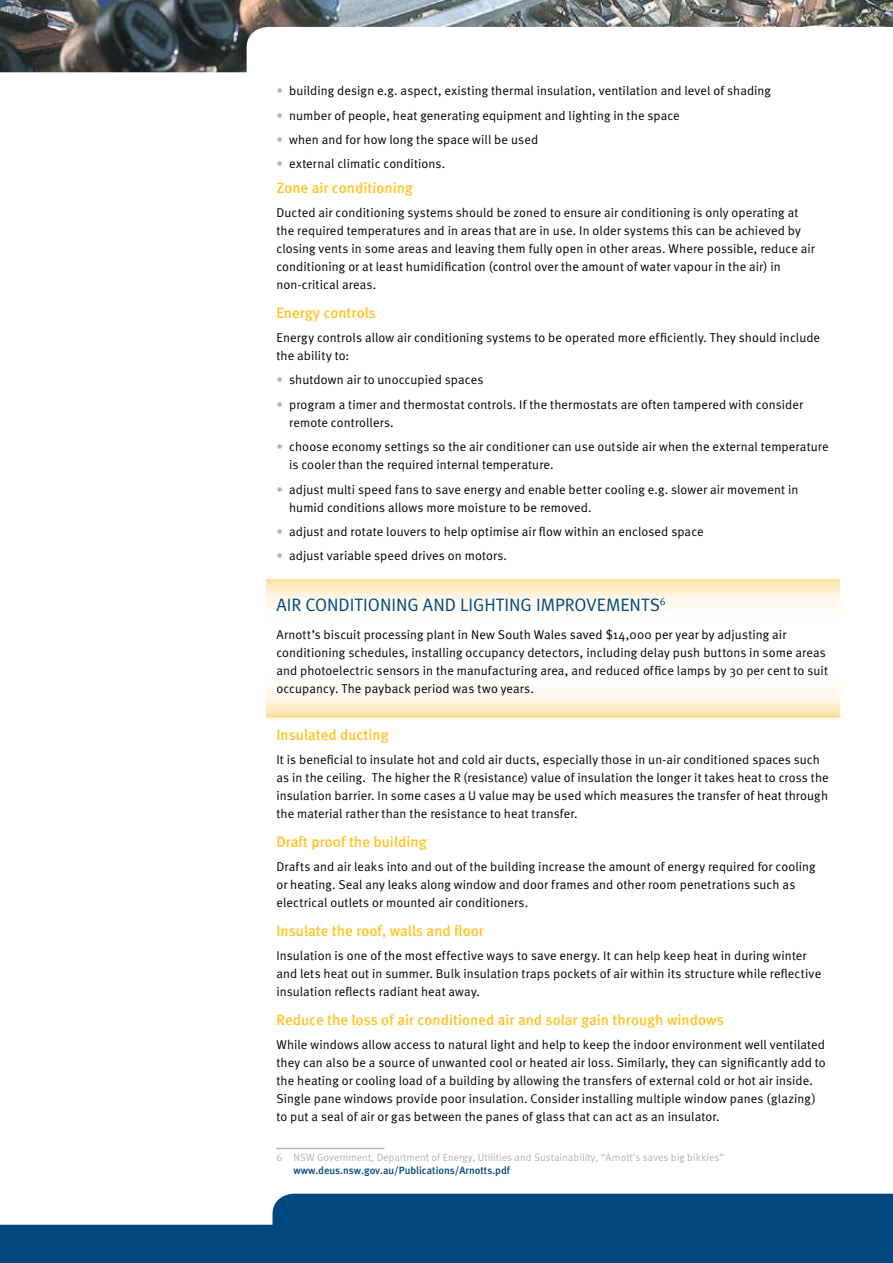
<style>
.page{position:relative;width:893px;height:1263px;background:#fff}
.page>*{position:absolute;margin:0;border:0;box-sizing:border-box;transform-origin:0 0}
.Body_Text{font:18px "Meta Normal";color:#004780}
.Sub-sub_heading{font:500 15px "Meta";color:#ffc425}
.Body_Text-2{font:12.75px/18px "Meta Normal";letter-spacing:.01em;color:#000}
.Bullet_points{font:12.75px/18px "Meta Normal";letter-spacing:.01em;color:#000}
.Body_text_before_bul{font:12.75px/18px "Meta Normal";letter-spacing:.01em;color:#000}
.Bullet_points_-_last{font:12.75px "Meta Normal";letter-spacing:.01em;color:#000}
.Footnote_LHP{font:10.5px/12.6px "Meta Normal";color:#b1b4b6}
.s1{color:#b1b4b6}
.s2{font-family:"Meta";font-weight:500;color:#00447c}
</style>
<div class="page">
<svg style="left:0;top:1194px;width:893px;height:69px;background:#236091"></svg>
<img style="left:0;top:0;width:893px;height:72px">
<svg style="left:266px;top:579px;width:573px;height:138px"></svg>
<hr style="left:276px;top:1148px;width:108px;height:1px;background:#b1b4b6">
<p class="Bullet_points" style="left:276px;top:82px;width:496px"><span class="s1">•</span> building design e.g. aspect, existing thermal insulation, ventilation and level of shading</p>
<p class="Bullet_points" style="left:276px;top:106px;width:405px"><span class="s1">•</span> number of people, heat generating equipment and lighting in the space</p>
<p class="Bullet_points" style="left:276px;top:130px;width:263px"><span class="s1">•</span> when and for how long the space will be used</p>
<p class="Bullet_points" style="left:276px;top:155px;width:170px"><span class="s1">•</span> external climatic conditions.</p>
<p class="Sub-sub_heading" style="left:276px;top:179px;width:138px">Zone air conditioning</p>
<p class="Body_Text-2" style="left:276px;top:203px;width:540px">Ducted air conditioning systems should be zoned to ensure air conditioning is only operating at the required temperatures and in areas that are in use. In older systems this can be achieved by closing vents in some areas and leaving them fully open in other areas. Where possible, reduce air conditioning or at least humidification (control over the amount of water vapour in the air) in non-critical areas.</p>
<p class="Sub-sub_heading" style="left:276px;top:304px;width:101px">Energy controls</p>
<p class="Body_text_before_bul" style="left:276px;top:328px;width:545px">Energy controls allow air conditioning systems to be operated more efficiently. They should include the ability to:</p>
<p class="Bullet_points" style="left:276px;top:371px;width:209px"><span class="s1">•</span> shutdown air to unoccupied spaces</p>
<p class="Bullet_points" style="left:289px;top:395px;width:515px;text-indent:-13px"><span class="s1">•</span> program a timer and thermostat controls. If the thermostats are often tampered with consider remote controllers.</p>
<p class="Bullet_points" style="left:289px;top:438px;width:541px;text-indent:-13px"><span class="s1">•</span> choose economy settings so the air conditioner can use outside air when the external temperature is cooler than the required internal temperature.</p>
<p class="Bullet_points" style="left:289px;top:480px;width:511px;text-indent:-13px"><span class="s1">•</span> adjust multi speed fans to save energy and enable better cooling e.g. slower air movement in humid conditions allows more moisture to be removed.</p>
<p class="Bullet_points" style="left:276px;top:522px;width:429px"><span class="s1">•</span> adjust and rotate louvers to help optimise air flow within an enclosed space</p>
<p class="Bullet_points_-_last" style="left:276px;top:549px;width:232px"><span class="s1">•</span> adjust variable speed drives on motors.</p>
<p class="Body_Text" style="left:276px;top:594px;width:391px">AIR CONDITIONING AND LIGHTING IMPROVEMENTS<sup>6</sup></p>
<p class="Body_Text-2" style="left:276px;top:626px;width:553px">Arnott’s biscuit processing plant in New South Wales saved $14,000 per year by adjusting air conditioning schedules, installing occupancy detectors, including delay push buttons in some areas and photoelectric sensors in the manufacturing area, and reduced office lamps by 30 per cent to suit occupancy. The payback period was two years.</p>
<p class="Sub-sub_heading" style="left:276px;top:726px;width:114px">Insulated ducting</p>
<p class="Body_Text-2" style="left:276px;top:751px;width:554px">It is beneficial to insulate hot and cold air ducts, especially those in un-air conditioned spaces such as in the ceiling. The higher the R (resistance) value of insulation the longer it takes heat to cross the insulation barrier. In some cases a U value may be used which measures the transfer of heat through the material rather than the resistance to heat transfer.</p>
<p class="Sub-sub_heading" style="left:276px;top:833px;width:152px">Draft proof the building</p>
<p class="Body_Text-2" style="left:276px;top:858px;width:541px">Drafts and air leaks into and out of the building increase the amount of energy required for cooling or heating. Seal any leaks along window and door frames and other room penetrations such as electrical outlets or mounted air conditioners.</p>
<p class="Sub-sub_heading" style="left:276px;top:922px;width:209px">Insulate the roof, walls and floor</p>
<p class="Body_Text-2" style="left:276px;top:947px;width:546px">Insulation is one of the most effective ways to save energy. It can help keep heat in during winter and lets heat out in summer. Bulk insulation traps pockets of air within its structure while reflective insulation reflects radiant heat away.</p>
<p class="Sub-sub_heading" style="left:276px;top:1011px;width:449px">Reduce the loss of air conditioned air and solar gain through windows</p>
<p class="Body_Text-2" style="left:276px;top:1036px;width:551px">While windows allow access to natural light and help to keep the indoor environment well ventilated they can also be a source of unwanted cool or heated air loss. Similarly, they can significantly add to the heating or cooling load of a building by allowing the transfers of external cold or hot air inside.<br>Single pane windows provide poor insulation. Consider installing multiple window panes (glazing) to put a seal of air or gas between the panes of glass that can act as an insulator.</p>
<p class="Footnote_LHP" style="left:293px;top:1151px;width:432px;text-indent:-17px">6 NSW Government, Department of Energy, Utilities and Sustainability, “Arnott’s saves big bikkies” <span class="s2">www.deus.nsw.gov.au/Publications/Arnotts.pdf</span></p>
</div>
